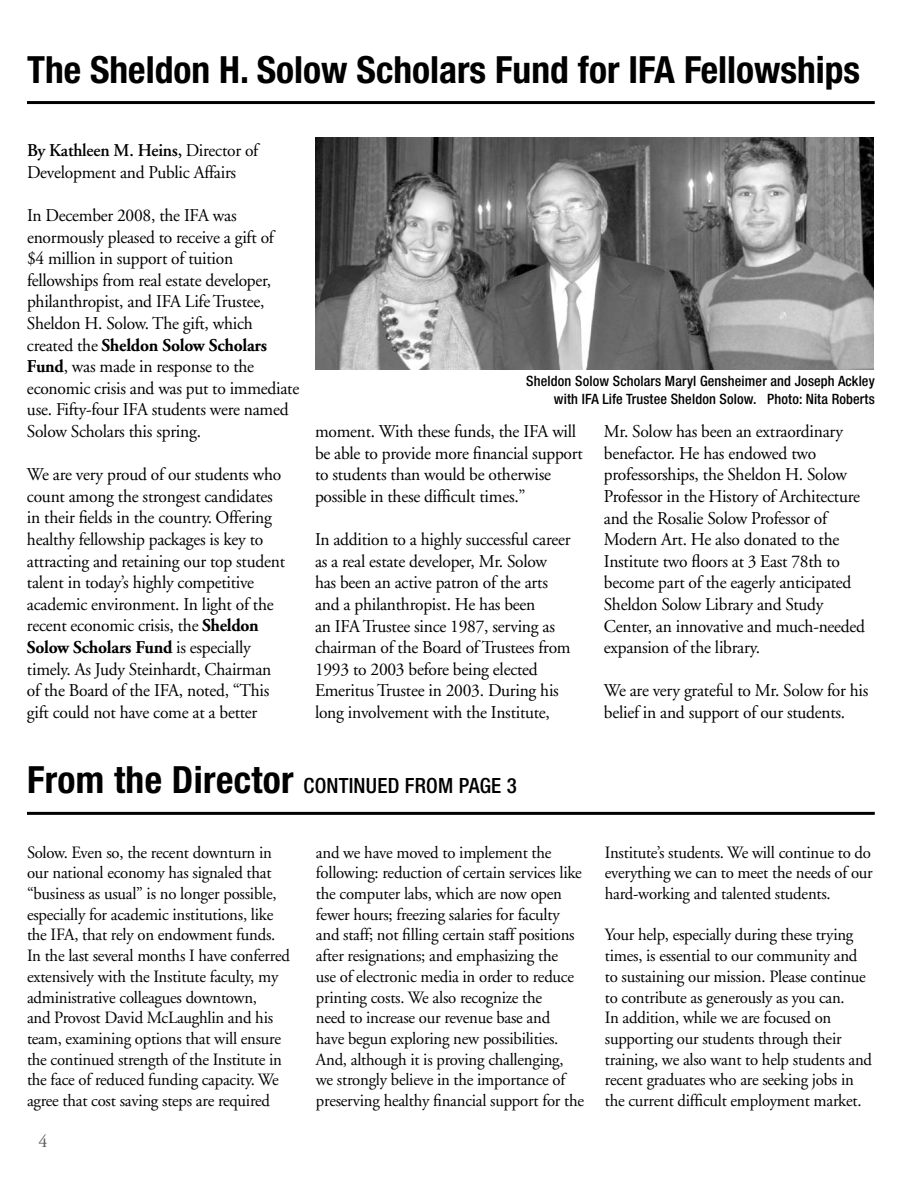
<style>
.page{position:relative;width:918px;height:1188px;background:#fff}
.page>*{position:absolute;margin:0;border:0;box-sizing:border-box;transform-origin:0 0}
.t1{font:700 condensed 37.5px "Helvetica Neue";color:#000}
.t2{font:500 condensed 21px "Helvetica Neue";letter-spacing:.01em;color:#000}
.t3{font:18px/21.6px "Adobe Garamond";letter-spacing:-.015em;color:#000}
.t4{font:18px "Adobe Garamond";color:#58595b}
.t5{font:17.25px/20.7px "Adobe Garamond";letter-spacing:-.015em;color:#000}
.t6{font:500 condensed 14.25px/17.1px "Helvetica Neue";letter-spacing:.01em;color:#000;text-align:right}
.s1{font-weight:600}
.s2{font-weight:700}
.s3{font-weight:700;font-size:37.5px}
</style>
<div class="page">
<hr style="left:27px;top:101px;width:848px;height:3px;background:#000">
<hr style="left:27px;top:812px;width:848px;height:3px;background:#000">
<img style="left:315px;top:137px;width:559px;height:233px">
<h1 class="t1" style="left:27px;top:47px;width:835px">The Sheldon H. Solow Scholars Fund for IFA Fellowships</h1>
<p class="t3" style="left:27px;top:140px;width:233px"><span class="s1">By Kathleen M. Heins,</span> Director of<br>Development and Public Affairs</p>
<p class="t3" style="left:27px;top:205px;width:274px">In December 2008, the IFA was enormously pleased to receive a gift of<br>$4 million in support of tuition fellowships from real estate developer, philanthropist, and IFA Life Trustee, Sheldon H. Solow. The gift, which created the <span class="s2">Sheldon Solow Scholars Fund</span>, was made in response to the economic crisis and was put to immediate use. Fifty-four IFA students were named Solow Scholars this spring.</p>
<p class="t3" style="left:27px;top:464px;width:260px">We are very proud of our students who count among the strongest candidates in their fields in the country. Offering healthy fellowship packages is key to attracting and retaining our top student talent in today’s highly competitive academic environment. In light of the recent economic crisis, the <span class="s2">Sheldon Solow Scholars Fund</span> is especially timely. As Judy Steinhardt, Chairman of the Board of the IFA, noted, “This gift could not have come at a better</p>
<p class="t6" style="left:526px;top:373px;width:350px">Sheldon Solow Scholars Maryl Gensheimer and Joseph Ackley with IFA Life Trustee Sheldon Solow. Photo: Nita Roberts</p>
<p class="t3" style="left:315px;top:421px;width:269px">moment. With these funds, the IFA will be able to provide more financial support to students than would be otherwise possible in these difficult times.”</p>
<p class="t3" style="left:315px;top:529px;width:257px">In addition to a highly successful career as a real estate developer, Mr. Solow has been an active patron of the arts and a philanthropist. He has been<br>an IFA Trustee since 1987, serving as chairman of the Board of Trustees from 1993 to 2003 before being elected Emeritus Trustee in 2003. During his long involvement with the Institute,</p>
<p class="t3" style="left:604px;top:421px;width:263px">Mr. Solow has been an extraordinary benefactor. He has endowed two professorships, the Sheldon H. Solow Professor in the History of Architecture and the Rosalie Solow Professor of Modern Art. He also donated to the Institute two floors at 3 East 78th to become part of the eagerly anticipated Sheldon Solow Library and Study Center, an innovative and much-needed expansion of the library.</p>
<p class="t3" style="left:604px;top:680px;width:266px">We are very grateful to Mr. Solow for his belief in and support of our students.</p>
<p class="t2" style="left:27px;top:773px;width:491px"><span class="s3">From the Director</span> CONTINUED FROM PAGE 3</p>
<p class="t5" style="left:27px;top:842px;width:264px">Solow. Even so, the recent downturn in our national economy has signaled that “business as usual” is no longer possible, especially for academic institutions, like the IFA, that rely on endowment funds.<br>In the last several months I have conferred extensively with the Institute faculty, my administrative colleagues downtown,<br>and Provost David McLaughlin and his team, examining options that will ensure the continued strength of the Institute in the face of reduced funding capacity. We agree that cost saving steps are required</p>
<p class="t5" style="left:316px;top:842px;width:270px">and we have moved to implement the following: reduction of certain services like the computer labs, which are now open fewer hours; freezing salaries for faculty and staff; not filling certain staff positions after resignations; and emphasizing the<br>use of electronic media in order to reduce printing costs. We also recognize the<br>need to increase our revenue base and<br>have begun exploring new possibilities.<br>And, although it is proving challenging, we strongly believe in the importance of preserving healthy financial support for the</p>
<p class="t5" style="left:605px;top:842px;width:269px;text-align:justify">Institute’s students. We will continue to do everything we can to meet the needs of our hard-working and talented students.</p>
<p class="t5" style="left:605px;top:925px;width:269px">Your help, especially during these trying times, is essential to our community and to sustaining our mission. Please continue to contribute as generously as you can.<br>In addition, while we are focused on supporting our students through their training, we also want to help students and recent graduates who are seeking jobs in the current difficult employment market.</p>
<p class="t4" style="left:39px;top:1132px;width:10px">4</p>
</div>
